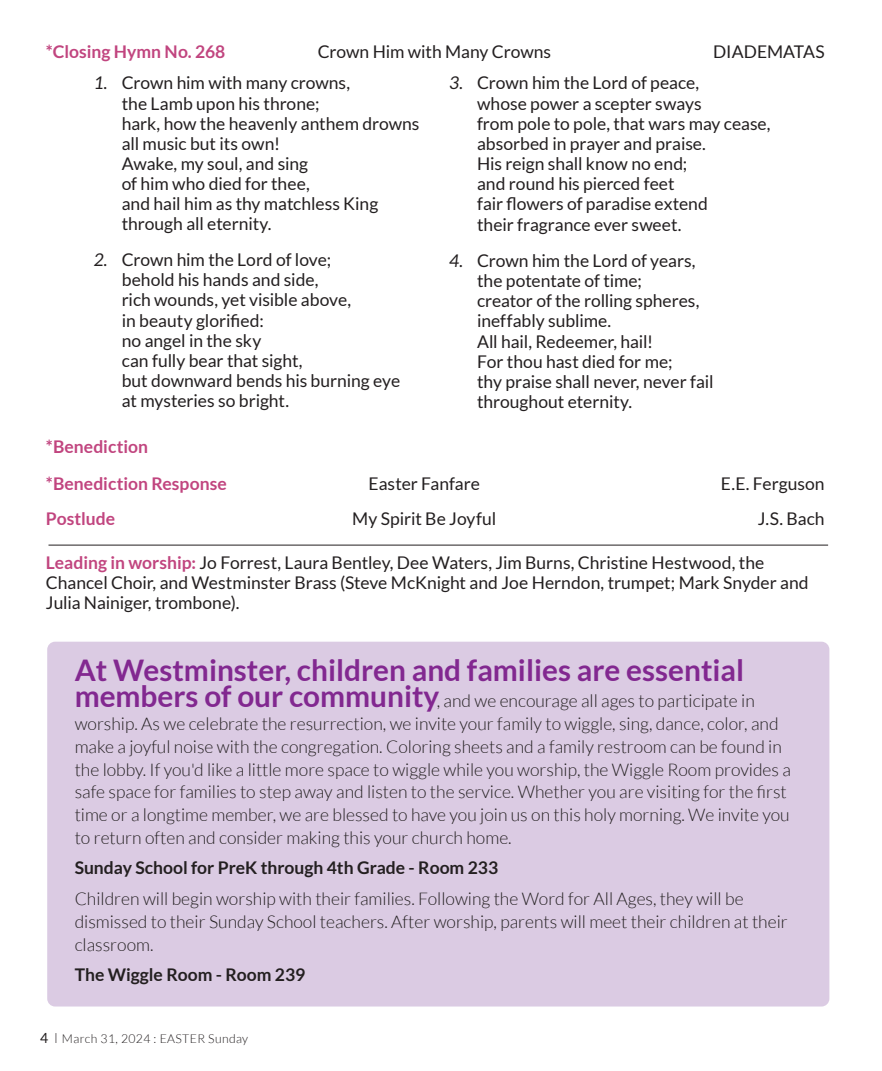
<style>
.page{position:relative;width:882px;height:1071px;background:#fff}
.page>*{position:absolute;margin:0;border:0;box-sizing:border-box;transform-origin:0 0}
.t1{font:700 29.75px "Lato";color:#822890}
.t2{font:17.5px/20.1px "Lato";letter-spacing:-.005em;color:#231f20}
.t3{font:300 17.5px/22.8px "Lato";color:#231f20}
.t4{font:700 17.5px "Lato";color:#231f20}
.t5{font:700 17.5px "Lato";color:#c1457f}
.t6{font:300 12.25px "Lato";letter-spacing:.03em;color:#231f20}
.s1{font-style:italic}
.s2{font-weight:700;color:#c1457f}
.s3{color:#832990}
.s4{font-weight:700;font-size:29.75px;color:#822890}
.s5{font-weight:400;font-size:14px}
.s6{font-family:"Filosofia Unicase";font-weight:400;font-size:14px}
</style>
<div class="page">
<div style="left:47px;top:642px;width:782px;height:365px;background:#dbcbe3;border-radius:8px"></div>
<hr style="left:49px;top:545px;width:779px;height:1px;background:#231f20">
<p class="t5" style="left:46px;top:42px;width:181px">*Closing Hymn No. 268</p>
<p class="t2" style="left:318px;top:42px;width:235px">Crown Him with Many Crowns</p>
<p class="t2" style="left:713px;top:42px;width:113px">DIADEMATAS</p>
<p class="t2" style="left:122px;top:73px;width:299px;text-indent:-28px"><span class="s1">1.</span> Crown him with many crowns,<br>the Lamb upon his throne;<br>hark, how the heavenly anthem drowns all music but its own!<br>Awake, my soul, and sing<br>of him who died for thee,<br>and hail him as thy matchless King through all eternity.</p>
<p class="t2" style="left:122px;top:250px;width:280px;text-indent:-28px"><span class="s1">2.</span> Crown him the Lord of love;<br>behold his hands and side,<br>rich wounds, yet visible above,<br>in beauty glorified:<br>no angel in the sky<br>can fully bear that sight,<br>but downward bends his burning eye at mysteries so bright.</p>
<p class="t2" style="left:477px;top:73px;width:295px;text-indent:-28px"><span class="s1">3.</span> Crown him the Lord of peace,<br>whose power a scepter sways<br>from pole to pole, that wars may cease, absorbed in prayer and praise.<br>His reign shall know no end;<br>and round his pierced feet<br>fair flowers of paradise extend<br>their fragrance ever sweet.</p>
<p class="t2" style="left:477px;top:251px;width:238px;text-indent:-28px"><span class="s1">4.</span> Crown him the Lord of years, the potentate of time;<br>creator of the rolling spheres, ineffably sublime.<br>All hail, Redeemer, hail!<br>For thou hast died for me;<br>thy praise shall never, never fail throughout eternity.</p>
<p class="t5" style="left:46px;top:436px;width:104px">*Benediction</p>
<p class="t5" style="left:46px;top:473px;width:182px">*Benediction Response</p>
<p class="t2" style="left:369px;top:473px;width:113px">Easter Fanfare</p>
<p class="t2" style="left:721px;top:473px;width:105px">E.E. Ferguson</p>
<p class="t5" style="left:46px;top:509px;width:71px">Postlude</p>
<p class="t2" style="left:352px;top:509px;width:145px">My Spirit Be Joyful</p>
<p class="t2" style="left:758px;top:509px;width:68px">J.S. Bach</p>
<p class="t2" style="left:46px;top:553px;width:764px"><span class="s2">Leading in worship:</span> Jo Forrest, Laura Bentley, Dee Waters, Jim Burns, Christine Hestwood, the<br>Chancel Choir, and Westminster Brass (Steve McKnight and Joe Herndon, trumpet; Mark Snyder and<br>Julia Nainiger, trombone).</p>
<p class="t1" style="left:75px;top:653px;width:671px"><span class="s3">At</span> Westminster, children and families are essential</p>
<p class="t3" style="left:75px;top:690px;width:718px"><span class="s4">members of our community</span>, and we encourage all ages to participate in worship. As we celebrate the resurrection, we invite your family to wiggle, sing, dance, color, and make a joyful noise with the congregation. Coloring sheets and a family restroom can be found in the lobby. If you'd like a little more space to wiggle while you worship, the Wiggle Room provides a safe space for families to step away and listen to the service. Whether you are visiting for the first time or a longtime member, we are blessed to have you join us on this holy morning. We invite you to return often and consider making this your church home.</p>
<p class="t4" style="left:75px;top:858px;width:425px">Sunday School for PreK through 4th Grade - Room 233</p>
<p class="t3" style="left:75px;top:887px;width:715px">Children will begin worship with their families. Following the Word for All Ages, they will be dismissed to their Sunday School teachers. After worship, parents will meet their children at their classroom.</p>
<p class="t4" style="left:75px;top:965px;width:232px">The Wiggle Room - Room 239</p>
<p class="t6" style="left:40px;top:1032px;width:209px"><span class="s5">4</span> <span class="s6">|</span> March 31, 2024 : EASTER Sunday</p>
</div>
